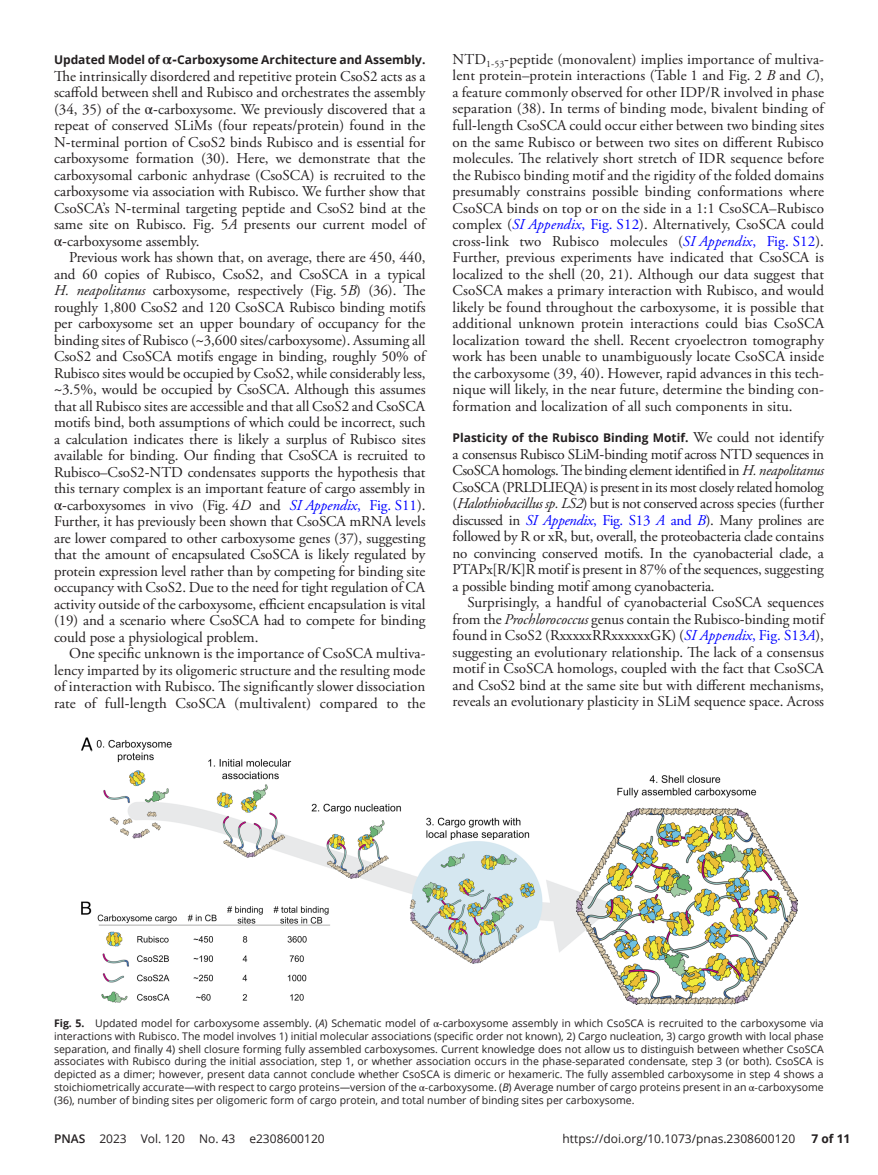
<style>
.page{position:relative;width:878px;height:1175px;background:#fff}
.page>*{position:absolute;margin:0;border:0;box-sizing:border-box;transform-origin:0 0}
.t1{font:15px/16.5px "Adobe Garamond Pro";color:#231f20;text-align:justify}
.t2{font:700 12px "Open Sans";color:#231f20}
.t3{font:12px "Open Sans";color:#231f20}
.t4{font:10.5px/12.8px "Open Sans";color:#231f20;text-align:justify}
.s1{font-family:"STIX";font-size:15px}
.s2{font-family:"STIX"}
.s3{font-style:italic}
.s4{font-style:italic;color:#00f}
.s5{color:#00f}
.s6{font-family:"Adobe Garamond Pro";font-weight:400;font-size:15px}
.s7{font-weight:700}
.s8{font-weight:600}
</style>
<div class="page">
<img style="left:81px;top:737px;width:716px;height:267px">
<p class="t2" style="left:54px;top:51px;width:373px">Updated Model of <span class="s1">α-</span>Carboxysome Architecture and Assembly.</p>
<p class="t1" style="left:54px;top:68px;width:373px">The intrinsically disordered and repetitive protein CsoS2 acts as a scaffold between shell and Rubisco and orchestrates the assembly (34, 35) of the <span class="s2">α-</span>carboxysome. We previously discovered that a repeat of conserved SLiMs (four repeats/protein) found in the N<span class="s2">-</span>terminal portion of CsoS2 binds Rubisco and is essential for carboxysome formation (30). Here, we demonstrate that the carboxysomal carbonic anhydrase (CsoSCA) is recruited to the carboxysome via association with Rubisco. We further show that CsoSCA’s N<span class="s2">-</span>terminal targeting peptide and CsoS2 bind at the same site on Rubisco. Fig. 5<span class="s3">A</span> presents our current model of <span class="s2">α-</span>carboxysome assembly.</p>
<p class="t1" style="left:54px;top:250px;width:373px;text-indent:15px">Previous work has shown that, on average, there are 450, 440, and 60 copies of Rubisco, CsoS2, and CsoSCA in a typical <span class="s3">H. neapolitanus</span> carboxysome, respectively (Fig. 5<span class="s3">B</span>) (36). The roughly 1,800 CsoS2 and 120 CsoSCA Rubisco binding motifs per carboxysome set an upper boundary of occupancy for the binding sites of Rubisco (<span class="s2">~</span>3,600 sites/carboxysome). Assuming all CsoS2 and CsoSCA motifs engage in binding, roughly 50% of Rubisco sites would be occupied by CsoS2, while considerably less, <span class="s2">~</span>3.5%, would be occupied by CsoSCA. Although this assumes that all Rubisco sites are accessible and that all CsoS2 and CsoSCA motifs bind, both assumptions of which could be incorrect, such a calculation indicates there is likely a surplus of Rubisco sites available for binding. Our finding that CsoSCA is recruited to Rubisco–CsoS2<span class="s2">-</span>NTD condensates supports the hypothesis that this ternary complex is an important feature of cargo assembly in <span class="s2">α-</span>carboxysomes in vivo (Fig. 4<span class="s3">D</span> and <span class="s4">SI Appendix</span><span class="s5">, Fig. S11</span>).<br>Further, it has previously been shown that CsoSCA mRNA levels are lower compared to other carboxysome genes (37), suggesting that the amount of encapsulated CsoSCA is likely regulated by protein expression level rather than by competing for binding site occupancy with CsoS2. Due to the need for tight regulation of CA activity outside of the carboxysome, efficient encapsulation is vital (19) and a scenario where CsoSCA had to compete for binding could pose a physiological problem.</p>
<p class="t1" style="left:54px;top:646px;width:373px;text-indent:15px">One specific unknown is the importance of CsoSCA multiva&shy;lency imparted by its oligomeric structure and the resulting mode of interaction with Rubisco. The significantly slower dissociation rate of full<span class="s2">-</span>length CsoSCA (multivalent) compared to the</p>
<p class="t1" style="left:452px;top:51px;width:373px">NTD<sub>1</sub><sub>-</sub><sub>53</sub><span class="s2">-</span>peptide (monovalent) implies importance of multiva&shy;lent protein–protein interactions (Table 1 and Fig. 2 <span class="s3">B</span> and <span class="s3">C</span>), a feature commonly observed for other IDP/R involved in phase separation (38). In terms of binding mode, bivalent binding of full<span class="s2">-</span>length CsoSCA could occur either between two binding sites on the same Rubisco or between two sites on different Rubisco molecules. The relatively short stretch of IDR sequence before the Rubisco binding motif and the rigidity of the folded domains presumably constrains possible binding conformations where CsoSCA binds on top or on the side in a 1:1 CsoSCA–Rubisco complex (<span class="s4">SI Appendix</span><span class="s5">, Fig. S12</span>). Alternatively, CsoSCA could cross<span class="s2">-</span>link two Rubisco molecules (<span class="s4">SI Appendix</span><span class="s5">, Fig. S12</span>).<br>Further, previous experiments have indicated that CsoSCA is localized to the shell (20, 21). Although our data suggest that CsoSCA makes a primary interaction with Rubisco, and would likely be found throughout the carboxysome, it is possible that additional unknown protein interactions could bias CsoSCA localization toward the shell. Recent cryoelectron tomography work has been unable to unambiguously locate CsoSCA inside the carboxysome (39, 40). However, rapid advances in this tech&shy;nique will likely, in the near future, determine the binding con&shy;formation and localization of all such components in situ.</p>
<p class="t2" style="left:452px;top:429px;width:373px">Plasticity of the Rubisco Binding Motif. <span class="s6">We could not identify</span></p>
<p class="t1" style="left:452px;top:446px;width:373px">a consensus Rubisco SLiM<span class="s2">-</span>binding motif across NTD sequences in CsoSCA homologs. The binding element identified in <span class="s3">H. neapolitanus </span>CsoSCA (PRLDLIEQA) is present in its most closely related homolog (<span class="s3">Halothiobacillus sp. LS2</span>) but is not conserved across species (further discussed in <span class="s4">SI Appendix</span><span class="s5">, Fig. S13</span> <span class="s4">A</span> <span class="s5">and</span> <span class="s4">B</span>). Many prolines are followed by R or xR, but, overall, the proteobacteria clade contains no convincing conserved motifs. In the cyanobacterial clade, a PTAPx[R/K]R motif is present in 87% of the sequences, suggesting a possible binding motif among cyanobacteria.</p>
<p class="t1" style="left:452px;top:594px;width:373px;text-indent:15px">Surprisingly, a handful of cyanobacterial CsoSCA sequences from the <span class="s3">Prochlorococcus</span> genus contain the Rubisco<span class="s2">-</span>binding motif found in CsoS2 (RxxxxxRRxxxxxxGK) (<span class="s4">SI Appendix</span><span class="s5">, Fig. S13</span><span class="s4">A</span>), suggesting an evolutionary relationship. The lack of a consensus motif in CsoSCA homologs, coupled with the fact that CsoSCA and CsoS2 bind at the same site but with different mechanisms, reveals an evolutionary plasticity in SLiM sequence space. Across</p>
<p class="t4" style="left:54px;top:1016px;width:771px"><span class="s7">Fig. 5.</span> Updated model for carboxysome assembly. (<span class="s3">A</span>) Schematic model of <span class="s2">α-</span>carboxysome assembly in which CsoSCA is recruited to the carboxysome via interactions with Rubisco. The model involves 1) initial molecular associations (specific order not known), 2) Cargo nucleation, 3) cargo growth with local phase separation, and finally 4) shell closure forming fully assembled carboxysomes. Current knowledge does not allow us to distinguish between whether CsoSCA associates with Rubisco during the initial association, step 1, or whether association occurs in the phase<span class="s2">-</span>separated condensate, step 3 (or both). CsoSCA is depicted as a dimer; however, present data cannot conclude whether CsoSCA is dimeric or hexameric. The fully assembled carboxysome in step 4 shows a stoichiometrically accurate—with respect to cargo proteins—version of the <span class="s2">α-</span>carboxysome. (<span class="s3">B</span>) Average number of cargo proteins present in an <span class="s2">α-</span>carboxysome (36), number of binding sites per oligomeric form of cargo protein, and total number of binding sites per carboxysome.</p>
<p class="t3" style="left:54px;top:1130px;width:272px"><span class="s8">PNAS</span> 2023 Vol. 120 No. 43 e2308600120</p>
<p class="t3" style="left:562px;top:1130px;width:234px">https://doi.org/10.1073/pnas.2308600120</p>
<p class="t2" style="left:811px;top:1130px;width:40px">7 of 11</p>
</div>
